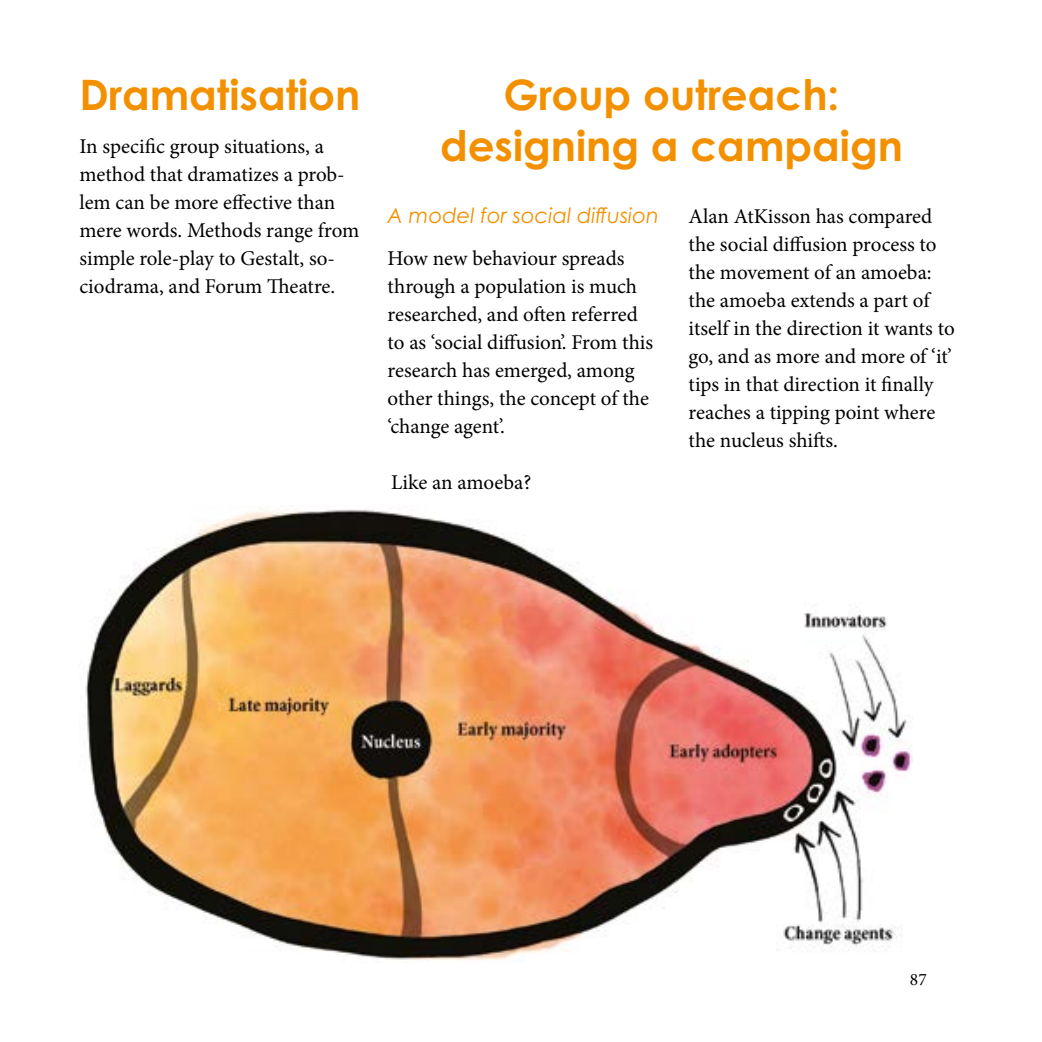
<style>
.page{position:relative;width:1042px;height:1042px;background:#fff}
.page>*{position:absolute;margin:0;border:0;box-sizing:border-box;transform-origin:0 0}
.t1{font:700 42px/50.4px "Century Gothic Pro";color:#f39000;text-align:center}
.t2{font:21px/28px "Minion Pro";color:#000}
.t3{font:italic 21px "Century Gothic Pro";color:#f39000}
.t4{font:17.5px "Minion Pro";color:#000}
</style>
<div class="page">
<img style="left:85px;top:509px;width:828px;height:452px">
<h1 class="t1" style="left:79px;top:69px;width:282px">Dramatisation</h1>
<p class="t2" style="left:79px;top:133px;width:281px">In specific group situations, a method that dramatizes a prob&shy;lem can be more effective than mere words. Methods range from simple role-play to Gestalt, so&shy;ciodrama, and Forum Theatre.</p>
<h1 class="t1" style="left:440px;top:69px;width:464px">Group outreach: designing a campaign</h1>
<p class="t3" style="left:388px;top:203px;width:273px">A model for social diffusion</p>
<p class="t2" style="left:388px;top:245px;width:267px">How new behaviour spreads through a population is much researched, and often referred to as ‘social diffusion’. From this research has emerged, among other things, the concept of the ‘change agent’.</p>
<p class="t2" style="left:391px;top:469px;width:142px">Like an amoeba?</p>
<p class="t2" style="left:688px;top:203px;width:268px">Alan AtKisson has compared the social diffusion process to the movement of an amoeba: the amoeba extends a part of itself in the direction it wants to go, and as more and more of ‘it’ tips in that direction it finally reaches a tipping point where the nucleus shifts.</p>
<p class="t4" style="left:910px;top:968px;width:18px">87</p>
</div>
